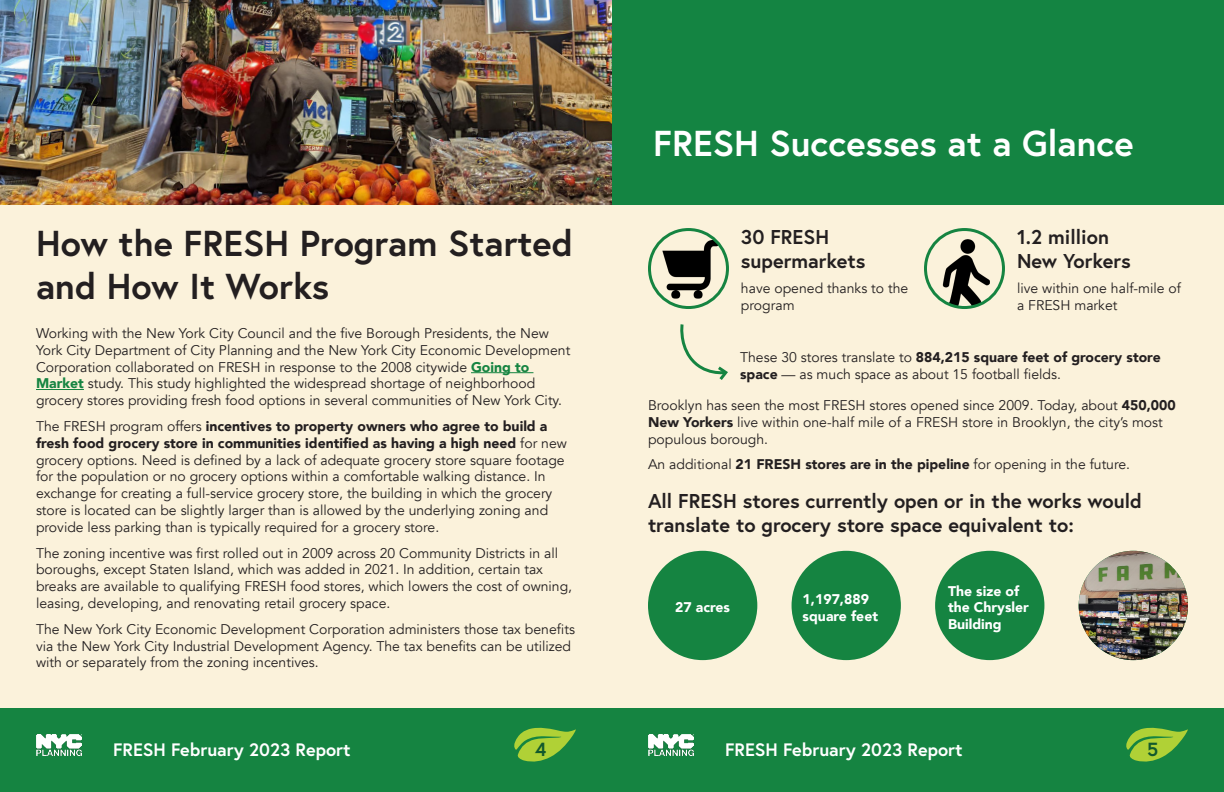
<style>
.page{position:relative;width:1224px;height:792px;background:#fff}
.page>*{position:absolute;margin:0;border:0;box-sizing:border-box;transform-origin:0 0}
.t1{font:700 36px/43.2px "Europa";color:#231f20}
.t2{font:700 36px "Europa";color:#fff}
.t3{font:700 20px/24px "Europa";color:#231f20}
.t4{font:700 19px "Europa";color:#12592d}
.t5{font:700 18px "Europa";color:#fff}
.t6{font:14px/16.8px "Avenir";color:#231f20}
.t7{font:900 14px/16.8px "Avenir";color:#fff}
.s1{font-weight:900;color:#158441}
.s2{font-weight:900}
</style>
<div class="page">
<div style="left:0;top:0;width:612px;height:792px;background:#fbf2db"></div>
<div style="left:612px;top:0;width:612px;height:792px;background:#fbf2db"></div>
<div style="left:0;top:708px;width:612px;height:84px;background:#158441"></div>
<div style="left:612px;top:708px;width:612px;height:84px;background:#158441"></div>
<img style="left:36px;top:734px;width:45px;height:22px">
<img style="left:648px;top:734px;width:45px;height:22px">
<svg style="left:514px;top:727px;width:62px;height:35px"></svg>
<svg style="left:1126px;top:727px;width:62px;height:35px"></svg>
<div style="left:612px;top:0;width:612px;height:204px;background:#148442"></div>
<img style="left:0;top:0;width:612px;height:204px">
<hr style="left:471px;top:372px;width:62px;height:1px;background:#158441">
<hr style="left:36px;top:389px;width:48px;height:1px;background:#158441">
<img style="left:939px;top:239px;width:51px;height:69px">
<div style="left:924px;top:228px;width:81px;height:81px;border:3px solid #158441;border-radius:50%"></div>
<img style="left:658px;top:233px;width:65px;height:66px">
<div style="left:648px;top:228px;width:81px;height:81px;border:3px solid #158441;border-radius:50%"></div>
<div style="left:792px;top:551px;width:109px;height:109px;background:#158441;border-radius:50%"></div>
<div style="left:648px;top:551px;width:109px;height:109px;background:#158441;border-radius:50%"></div>
<div style="left:935px;top:551px;width:109px;height:109px;background:#158441;border-radius:50%"></div>
<img style="left:1079px;top:551px;width:109px;height:109px;border-radius:55px">
<svg style="left:680px;top:324px;width:48px;height:56px"></svg>
<h1 class="t1" style="left:36px;top:221px;width:538px">How the FRESH Program Started and How It Works</h1>
<p class="t6" style="left:36px;top:325px;width:536px">Working with the New York City Council and the five Borough Presidents, the New York City Department of City Planning and the New York City Economic Development Corporation collaborated on FRESH in response to the 2008 citywide <span class="s1">Going to Market</span> study. This study highlighted the widespread shortage of neighborhood grocery stores providing fresh food options in several communities of New York City.</p>
<p class="t6" style="left:36px;top:418px;width:532px">The FRESH program offers <span class="s2">incentives to property owners who agree to build a fresh food grocery store in communities identified as having a high need</span> for new grocery options. Need is defined by a lack of adequate grocery store square footage for the population or no grocery options within a comfortable walking distance. In exchange for creating a full-service grocery store, the building in which the grocery store is located can be slightly larger than is allowed by the underlying zoning and provide less parking than is typically required for a grocery store.</p>
<p class="t6" style="left:36px;top:545px;width:538px">The zoning incentive was first rolled out in 2009 across 20 Community Districts in all boroughs, except Staten Island, which was added in 2021. In addition, certain tax breaks are available to qualifying FRESH food stores, which lowers the cost of owning, leasing, developing, and renovating retail grocery space.</p>
<p class="t6" style="left:36px;top:621px;width:540px">The New York City Economic Development Corporation administers those tax benefits via the New York City Industrial Development Agency. The tax benefits can be utilized with or separately from the zoning incentives.</p>
<h1 class="t2" style="left:653px;top:119px;width:482px">FRESH Successes at a Glance</h1>
<h2 class="t3" style="left:741px;top:224px;width:126px">30 FRESH supermarkets</h2>
<p class="t6" style="left:741px;top:281px;width:169px">have opened thanks to the program</p>
<h2 class="t3" style="left:1017px;top:224px;width:115px">1.2 million<br>New Yorkers</h2>
<p class="t6" style="left:1017px;top:281px;width:165px">live within one half-mile of a FRESH market</p>
<p class="t6" style="left:740px;top:349px;width:422px">These 30 stores translate to <span class="s2">884,215 square feet of grocery store space</span> — as much space as about 15 football fields.</p>
<p class="t6" style="left:648px;top:397px;width:529px">Brooklyn has seen the most FRESH stores opened since 2009. Today, about <span class="s2">450,000<br>New Yorkers</span> live within one-half mile of a FRESH store in Brooklyn, the city’s most populous borough.</p>
<p class="t6" style="left:648px;top:457px;width:484px">An additional <span class="s2">21 FRESH stores are in the pipeline</span> for opening in the future.</p>
<h2 class="t3" style="left:648px;top:488px;width:495px">All FRESH stores currently open or in the works would translate to grocery store space equivalent to:</h2>
<p class="t7" style="left:675px;top:599px;width:56px">27 acres</p>
<p class="t7" style="left:803px;top:590px;width:77px">1,197,889 square feet</p>
<p class="t7" style="left:948px;top:582px;width:82px">The size of the Chrysler<br>Building</p>
<p class="t5" style="left:113px;top:737px;width:239px">FRESH February 2023 Report</p>
<h3 class="t4" style="left:535px;top:736px;width:13px">4</h3>
<p class="t5" style="left:725px;top:737px;width:239px">FRESH February 2023 Report</p>
<h3 class="t4" style="left:1147px;top:736px;width:13px">5</h3>
</div>
